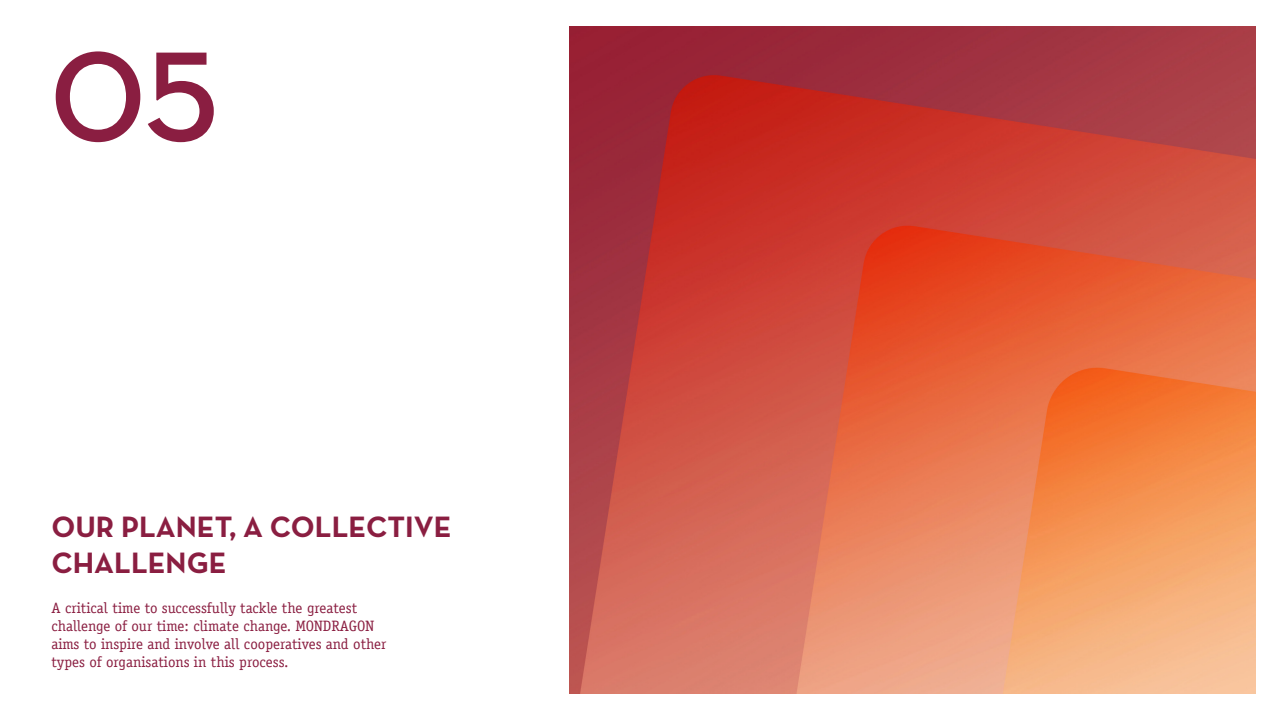
<style>
.page{position:relative;width:1280px;height:720px;background:#fff}
.page>*{position:absolute;margin:0;border:0;box-sizing:border-box;transform-origin:0 0}
.t1{font:130px "Neutra Text Demi Alt";color:#8a1e41}
.t2{font:700 30px/36px "Neutra Text";color:#8a1e41}
.t3{font:15px/18px "Officina Serif LT";color:#8a1e41}
</style>
<div class="page">
<img style="left:570px;top:26px;width:686px;height:668px">
<h1 class="t1" style="left:50px;top:17px;width:170px">05</h1>
<h2 class="t2" style="left:51px;top:508px;width:402px">OUR PLANET, A COLLECTIVE<br>CHALLENGE</h2>
<p class="t3" style="left:51px;top:599px;width:337px">A critical time to successfully tackle the greatest challenge of our time: climate change. MONDRAGON aims to inspire and involve all cooperatives and other types of organisations in this process.</p>
</div>
